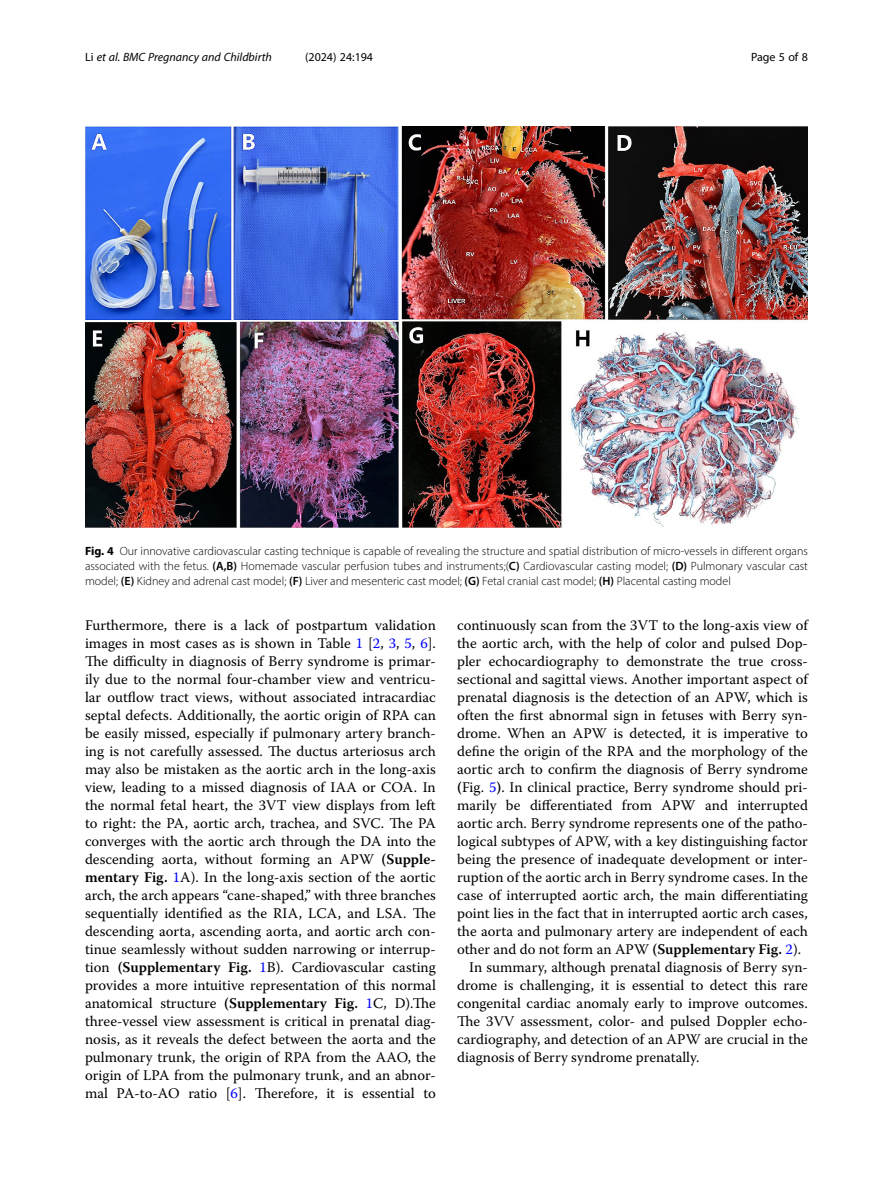
<style>
.page{position:relative;width:893px;height:1191px;background:#fff}
.page>*{position:absolute;margin:0;border:0;box-sizing:border-box;transform-origin:0 0}
.Body_Text_Indent{font:14.7px/18px "Warnock Pro";color:#000;text-align:justify}
.Figure_Caption{font:300 12px/15px "Myriad Pro";color:#000;text-align:justify}
.t1{font:italic 12px "Myriad Pro";color:#000}
.t2{font:12px "Myriad Pro";color:#000}
.s1{font-style:normal}
.s2{font-weight:700}
.s3{font-weight:600}
.s4{color:#00f}
</style>
<div class="page">
<img style="left:85px;top:126px;width:723px;height:401px">
<p class="t1" style="left:85px;top:50px;width:188px"><span class="s1">Li</span> et al. BMC Pregnancy and Childbirth</p>
<p class="t2" style="left:305px;top:50px;width:70px">(2024) 24:194</p>
<p class="t2" style="left:751px;top:50px;width:58px">Page 5 of 8</p>
<p class="Figure_Caption" style="left:85px;top:543px;width:724px"><span class="s2">Fig. 4</span> Our innovative cardiovascular casting technique is capable of revealing the structure and spatial distribution of micro-vessels in different organs associated with the fetus. <span class="s3">(A,B)</span> Homemade vascular perfusion tubes and instruments;(<span class="s3">C)</span> Cardiovascular casting model; <span class="s3">(D)</span> Pulmonary vascular cast model; <span class="s3">(E)</span> Kidney and adrenal cast model; <span class="s3">(F)</span> Liver and mesenteric cast model; <span class="s3">(G)</span> Fetal cranial cast model; <span class="s3">(H)</span> Placental casting model</p>
<p class="Body_Text_Indent" style="left:85px;top:616px;width:352px">Furthermore, there is a lack of postpartum validation images in most cases as is shown in Table <span class="s4">1</span> [<span class="s4">2</span>, <span class="s4">3</span>, <span class="s4">5</span>, <span class="s4">6</span>].<br>The difficulty in diagnosis of Berry syndrome is primar&shy;ily due to the normal four-chamber view and ventricu&shy;lar outflow tract views, without associated intracardiac septal defects. Additionally, the aortic origin of RPA can be easily missed, especially if pulmonary artery branch&shy;ing is not carefully assessed. The ductus arteriosus arch may also be mistaken as the aortic arch in the long-axis view, leading to a missed diagnosis of IAA or COA. In the normal fetal heart, the 3VT view displays from left to right: the PA, aortic arch, trachea, and SVC. The PA converges with the aortic arch through the DA into the descending aorta, without forming an APW <span class="s3">(Supple&shy;mentary Fig.</span> <span class="s4">1</span>A). In the long-axis section of the aortic arch, the arch appears “cane-shaped,” with three branches sequentially identified as the RIA, LCA, and LSA. The descending aorta, ascending aorta, and aortic arch con&shy;tinue seamlessly without sudden narrowing or interrup&shy;tion <span class="s3">(Supplementary Fig.</span> <span class="s4">1</span>B). Cardiovascular casting provides a more intuitive representation of this normal anatomical structure <span class="s3">(Supplementary Fig.</span> <span class="s4">1</span>C, D).The three-vessel view assessment is critical in prenatal diag&shy;nosis, as it reveals the defect between the aorta and the pulmonary trunk, the origin of RPA from the AAO, the origin of LPA from the pulmonary trunk, and an abnor&shy;mal PA-to-AO ratio [<span class="s4">6</span>]. Therefore, it is essential to</p>
<p class="Body_Text_Indent" style="left:457px;top:616px;width:352px">continuously scan from the 3VT to the long-axis view of the aortic arch, with the help of color and pulsed Dop&shy;pler echocardiography to demonstrate the true cross&shy;sectional and sagittal views. Another important aspect of prenatal diagnosis is the detection of an APW, which is often the first abnormal sign in fetuses with Berry syn&shy;drome. When an APW is detected, it is imperative to define the origin of the RPA and the morphology of the aortic arch to confirm the diagnosis of Berry syndrome <span class="s3">(</span>Fig. <span class="s4">5</span><span class="s3">)</span>. In clinical practice, Berry syndrome should pri&shy;marily be differentiated from APW and interrupted aortic arch. Berry syndrome represents one of the patho&shy;logical subtypes of APW, with a key distinguishing factor being the presence of inadequate development or inter&shy;ruption of the aortic arch in Berry syndrome cases. In the case of interrupted aortic arch, the main differentiating point lies in the fact that in interrupted aortic arch cases, the aorta and pulmonary artery are independent of each other and do not form an APW <span class="s3">(Supplementary Fig.</span> <span class="s4">2</span>).</p>
<p class="Body_Text_Indent" style="left:457px;top:958px;width:352px;text-indent:12px">In summary, although prenatal diagnosis of Berry syn&shy;drome is challenging, it is essential to detect this rare congenital cardiac anomaly early to improve outcomes.<br>The 3VV assessment, color- and pulsed Doppler echo&shy;cardiography, and detection of an APW are crucial in the diagnosis of Berry syndrome prenatally.</p>
</div>
